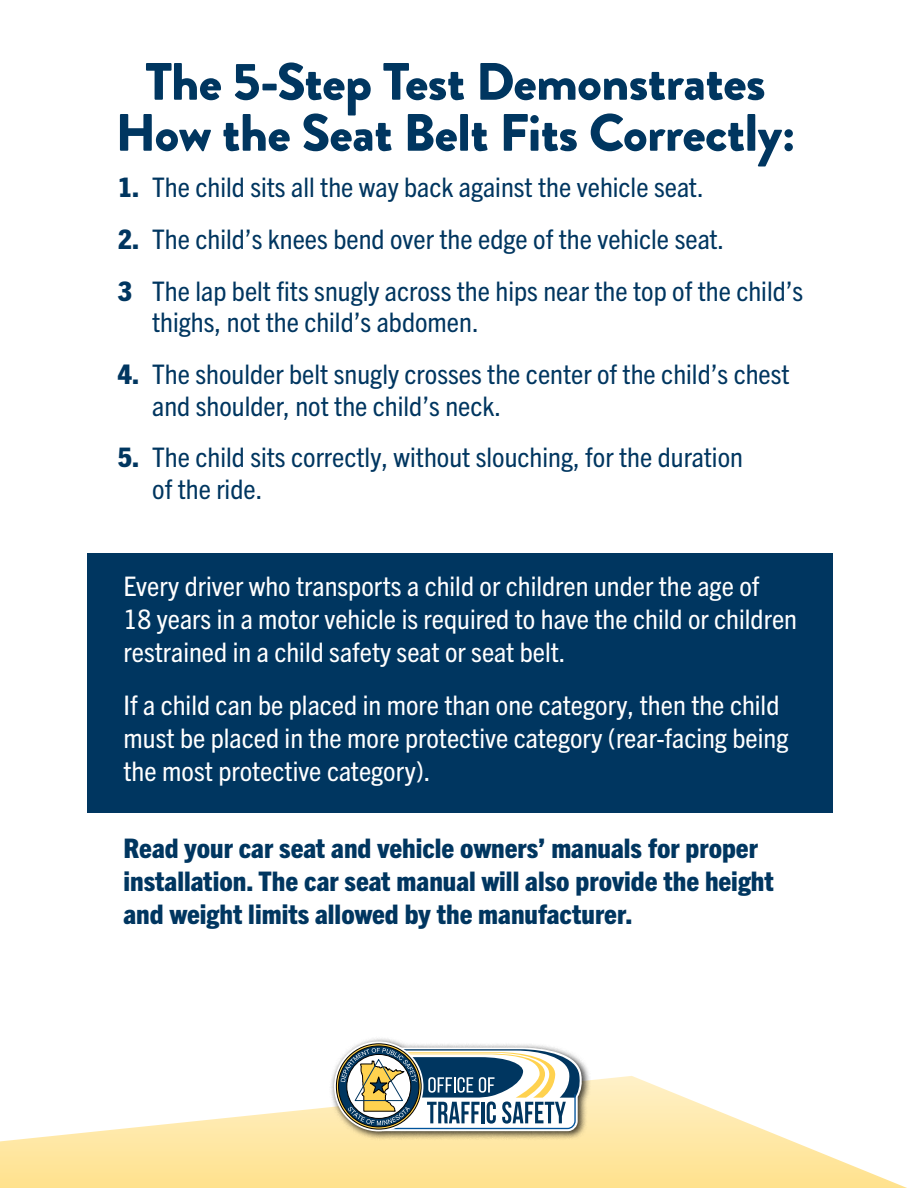
<style>
.page{position:relative;width:918px;height:1188px;background:#fff}
.page>*{position:absolute;margin:0;border:0;box-sizing:border-box;transform-origin:0 0}
.t1{font:900 52.5px/51px "Brandon Grotesque";letter-spacing:-.01em;color:#003660;text-align:center}
.t2{font:condensed 27px/31.5px "Trade Gothic Next LT Pro";color:#003660;scale:1.08 1}
.t3{font:condensed 27px/33px "Trade Gothic Next LT Pro";color:#fff;scale:1.08 1}
.t4{font:800 condensed 27px/33px "Trade Gothic Next LT Pro";color:#003660;scale:1.08 1}
.s1{font-weight:800}
</style>
<div class="page">
<div style="left:87px;top:553px;width:746px;height:259px;background:#003660"></div>
<svg style="left:0;top:1076px;width:907px;height:112px"></svg>
<div style="left:329px;top:1036px;width:262px;height:105px;background:#000;opacity:.75"></div>
<svg style="left:334px;top:1041px;width:248px;height:90px"></svg>
<p class="t1" style="left:115px;top:57px;width:682px">The 5-Step Test Demonstrates<br>How the Seat Belt Fits Correctly:</p>
<p class="t2" style="left:118px;top:170px;width:544px"><span class="s1">1.</span> The child sits all the way back against the vehicle seat.</p>
<p class="t2" style="left:118px;top:222px;width:563px"><span class="s1">2.</span> The child’s knees bend over the edge of the vehicle seat.</p>
<p class="t2" style="left:152px;top:274px;width:604px;text-indent:-34px"><span class="s1">3</span> The lap belt fits snugly across the hips near the top of the child’s thighs, not the child’s abdomen.</p>
<p class="t2" style="left:152px;top:357px;width:592px;text-indent:-34px"><span class="s1">4.</span> The shoulder belt snugly crosses the center of the child’s chest and shoulder, not the child’s neck.</p>
<p class="t2" style="left:152px;top:440px;width:549px;text-indent:-34px"><span class="s1">5.</span> The child sits correctly, without slouching, for the duration of the ride.</p>
<p class="t3" style="left:124px;top:568px;width:625px">Every driver who transports a child or children under the age of<br>18 years in a motor vehicle is required to have the child or children restrained in a child safety seat or seat belt.</p>
<p class="t3" style="left:124px;top:687px;width:617px">If a child can be placed in more than one category, then the child must be placed in the more protective category (rear-facing being the most protective category).</p>
<p class="t4" style="left:124px;top:830px;width:604px">Read your car seat and vehicle owners’ manuals for proper installation. The car seat manual will also provide the height and weight limits allowed by the manufacturer.</p>
</div>
